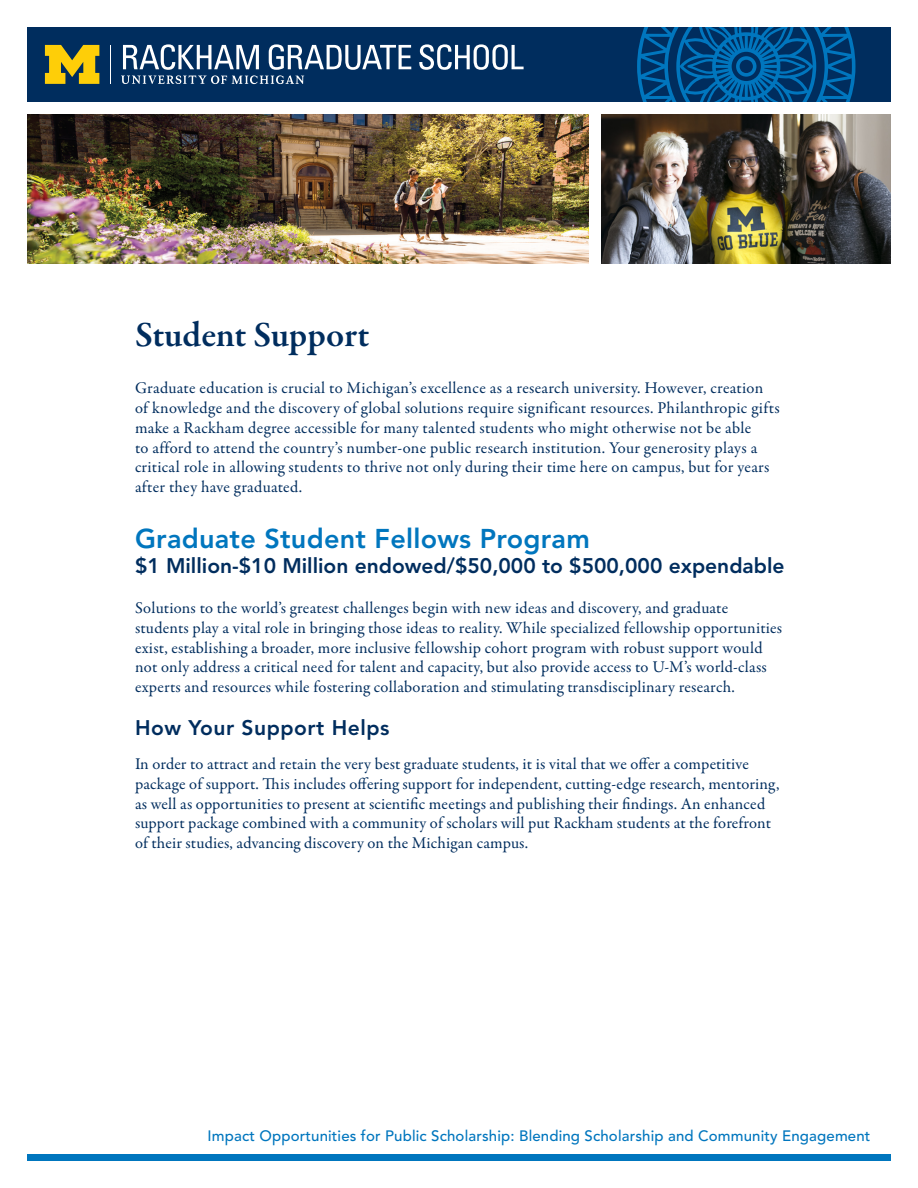
<style>
.page{position:relative;width:918px;height:1188px;background:#fff}
.page>*{position:absolute;margin:0;border:0;box-sizing:border-box;transform-origin:0 0}
.t1{font:600 36px "Garamond Premr Pro";letter-spacing:-.005em;color:#002d5e}
.t2{font:800 27px "Avenir LT Std";letter-spacing:.01em;color:#0076be}
.t3{font:800 21px "Avenir LT Std";color:#002d5e}
.t4{font:800 21px "Avenir LT Std";letter-spacing:.025em;color:#002d5e}
.t5{font:16.5px/19.8px "Garamond Premr Pro";letter-spacing:.015em;color:#002d5e}
.t6{font:500 15px "Avenir LT Std";letter-spacing:.01em;color:#0076be}
</style>
<div class="page">
<div style="left:27px;top:1155px;width:864px;height:6px;background:#0076be"></div>
<div style="left:27px;top:27px;width:864px;height:75px;background:#002d5e"></div>
<svg style="left:419px;top:44px;width:105px;height:26px"></svg>
<hr style="left:110px;top:45px;width:1px;height:39px;background:#fff">
<svg style="left:45px;top:45px;width:54px;height:39px"></svg>
<svg style="left:121px;top:44px;width:290px;height:40px"></svg>
<svg style="left:637px;top:27px;width:218px;height:75px"></svg>
<img style="left:27px;top:114px;width:562px;height:150px">
<img style="left:602px;top:114px;width:289px;height:150px">
<p class="t1" style="left:135px;top:313px;width:236px">Student Support</p>
<p class="t5" style="left:135px;top:379px;width:646px">Graduate education is crucial to Michigan’s excellence as a research university. However, creation of knowledge and the discovery of global solutions require significant resources. Philanthropic gifts make a Rackham degree accessible for many talented students who might otherwise not be able<br>to afford to attend the country’s number-one public research institution. Your generosity plays a critical role in allowing students to thrive not only during their time here on campus, but for years after they have graduated.</p>
<p class="t2" style="left:135px;top:523px;width:456px">Graduate Student Fellows Program</p>
<p class="t3" style="left:135px;top:553px;width:651px">$1 Million-$10 Million endowed/$50,000 to $500,000 expendable</p>
<p class="t5" style="left:135px;top:598px;width:649px">Solutions to the world’s greatest challenges begin with new ideas and discovery, and graduate students play a vital role in bringing those ideas to reality. While specialized fellowship opportunities exist, establishing a broader, more inclusive fellowship cohort program with robust support would not only address a critical need for talent and capacity, but also provide access to U-M’s world-class experts and resources while fostering collaboration and stimulating transdisciplinary research.</p>
<p class="t4" style="left:135px;top:715px;width:256px">How Your Support Helps</p>
<p class="t5" style="left:135px;top:754px;width:646px">In order to attract and retain the very best graduate students, it is vital that we offer a competitive package of support. This includes offering support for independent, cutting-edge research, mentoring, as well as opportunities to present at scientific meetings and publishing their findings. An enhanced support package combined with a community of scholars will put Rackham students at the forefront of their studies, advancing discovery on the Michigan campus.</p>
<p class="t6" style="left:208px;top:1127px;width:664px">Impact Opportunities for Public Scholarship: Blending Scholarship and Community Engagement</p>
</div>
